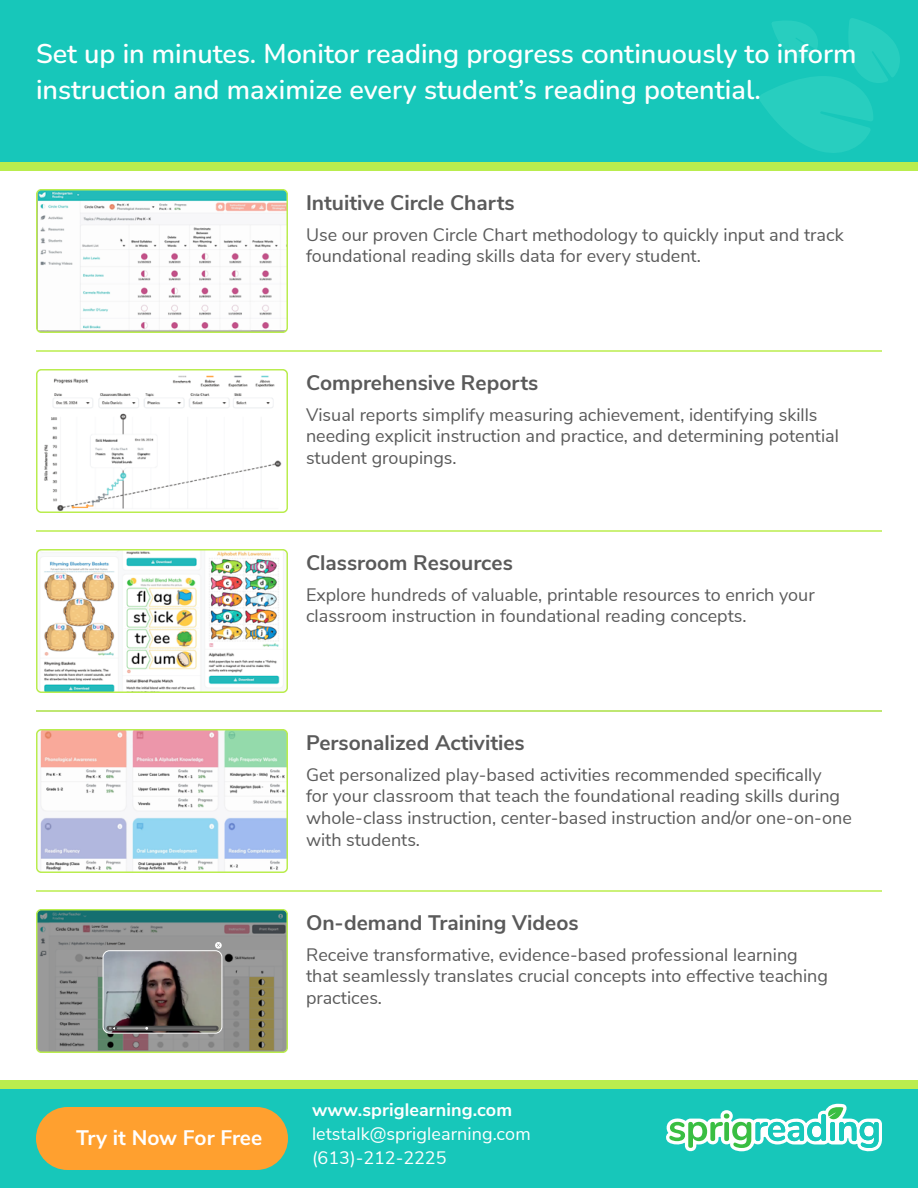
<style>
.page{position:relative;width:918px;height:1188px;background:#fff}
.page>*{position:absolute;margin:0;border:0;box-sizing:border-box;transform-origin:0 0}
.t1{font:600 27px/36px "Nunito";color:#fff}
.t2{font:700 21px "Nunito Sans";color:#5a5a5a}
.t3{font:700 21px "Nunito Sans";letter-spacing:-.005em;color:#fff}
.t4{font:18px/21.6px "Nunito Sans";color:#5a5a5a}
.t5{font:18px/24px "Nunito Sans";letter-spacing:.005em;color:#fff}
.t6{font:700 18px "Nunito Sans";letter-spacing:.005em;color:#fff}
</style>
<div class="page">
<div style="left:0;top:0;width:918px;height:162px;background:#17c7ba"></div>
<svg style="left:759px;top:18px;width:141px;height:135px"></svg>
<div style="left:0;top:162px;width:918px;height:9px;background:#baed4e"></div>
<div style="left:0;top:1080px;width:918px;height:108px;background:#17c7ba"></div>
<div style="left:0;top:1080px;width:918px;height:9px;background:#baed4e"></div>
<svg style="left:666px;top:1104px;width:216px;height:47px"></svg>
<div style="left:36px;top:1107px;width:252px;height:63px;background:#ffa02f;border-radius:32px"></div>
<hr style="left:36px;top:350px;width:252px;height:2px;background:#baed4e">
<hr style="left:288px;top:350px;width:594px;height:2px;background:#baed4e">
<hr style="left:36px;top:890px;width:252px;height:2px;background:#baed4e">
<hr style="left:288px;top:890px;width:594px;height:2px;background:#baed4e">
<hr style="left:36px;top:710px;width:252px;height:2px;background:#abe045">
<hr style="left:288px;top:710px;width:594px;height:2px;background:#abe045">
<hr style="left:36px;top:530px;width:252px;height:2px;background:#baed4e">
<hr style="left:288px;top:530px;width:594px;height:2px;background:#baed4e">
<img style="left:39px;top:192px;width:246px;height:138px">
<div style="left:36px;top:189px;width:252px;height:144px;border:2px solid #baed4e;border-radius:4px"></div>
<img style="left:44px;top:375px;width:238px;height:135px">
<div style="left:36px;top:369px;width:252px;height:144px;border:2px solid #baed4e;border-radius:4px"></div>
<img style="left:41px;top:552px;width:243px;height:138px">
<div style="left:36px;top:549px;width:252px;height:144px;border:2px solid #baed4e;border-radius:4px"></div>
<img style="left:40px;top:732px;width:245px;height:138px">
<div style="left:36px;top:729px;width:252px;height:144px;border:2px solid #baed4e;border-radius:4px"></div>
<svg style="left:39px;top:912px;width:246px;height:138px;background:#848c88"></svg>
<img style="left:103px;top:951px;width:119px;height:82px">
<div style="left:103px;top:951px;width:119px;height:82px;border:1px solid #fff;border-radius:7px"></div>
<svg style="left:215px;top:942px;width:7px;height:7px"></svg>
<svg style="left:106px;top:1026px;width:113px;height:5px"></svg>
<svg style="left:110px;top:1027px;width:106px;height:3px"></svg>
<div style="left:36px;top:909px;width:252px;height:144px;border:2px solid #baed4e;border-radius:4px"></div>
<h1 class="t1" style="left:36px;top:35px;width:822px">Set up in minutes. Monitor reading progress continuously to inform instruction and maximize every student’s reading potential.</h1>
<p class="t2" style="left:306px;top:188px;width:210px">Intuitive Circle Charts</p>
<p class="t4" style="left:306px;top:223px;width:539px">Use our proven Circle Chart methodology to quickly input and track foundational reading skills data for every student.</p>
<p class="t2" style="left:306px;top:368px;width:234px">Comprehensive Reports</p>
<p class="t4" style="left:306px;top:403px;width:535px">Visual reports simplify measuring achievement, identifying skills needing explicit instruction and practice, and determining potential student groupings.</p>
<p class="t2" style="left:306px;top:548px;width:208px">Classroom Resources</p>
<p class="t4" style="left:306px;top:583px;width:510px">Explore hundreds of valuable, printable resources to enrich your classroom instruction in foundational reading concepts.</p>
<p class="t2" style="left:306px;top:728px;width:220px">Personalized Activities</p>
<p class="t4" style="left:306px;top:763px;width:547px">Get personalized play-based activities recommended specifically<br>for your classroom that teach the foundational reading skills during whole-class instruction, center-based instruction and/or one-on-one with students.</p>
<p class="t3" style="left:76px;top:1122px;width:187px">Try it Now For Free</p>
<p class="t2" style="left:306px;top:908px;width:274px">On-demand Training Videos</p>
<p class="t4" style="left:306px;top:943px;width:524px">Receive transformative, evidence-based professional learning that seamlessly translates crucial concepts into effective teaching practices.</p>
<p class="t6" style="left:312px;top:1097px;width:202px">www.spriglearning.com</p>
<p class="t5" style="left:312px;top:1121px;width:220px">letstalk@spriglearning.com (613)-212-2225</p>
</div>
